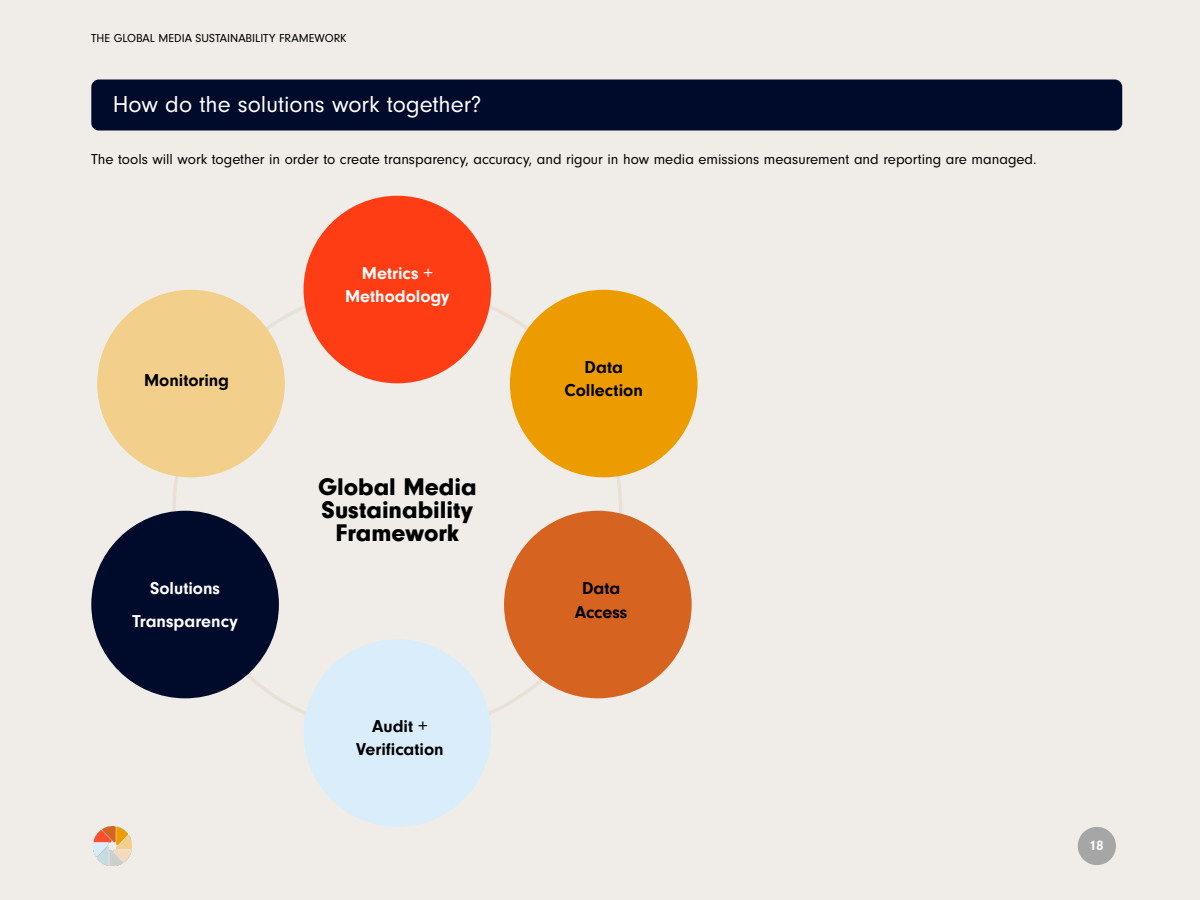
<style>
.page{position:relative;width:1200px;height:900px;background:#f0ede8}
.page>*{position:absolute;margin:0;border:0;box-sizing:border-box;transform-origin:0 0}
.Body{font:900 25.05px/23.2px "Neuzeit Gro";color:#000;text-align:center}
.Body-2{font:24px "Neuzeit Gro";color:#fff}
.Body-3{font:700 17.85px/23.2px "Neuzeit Gro";color:#000;text-align:center}
.Body-4{font:700 17.85px/23.2px "Neuzeit Gro";color:#fff;text-align:center}
.Body-5{font:15px "Neuzeit Gro";color:#000}
.t1{font:700 14.1px "Neuzeit Gro";color:#fff}
.t2{font:12px "Neuzeit Gro";color:#000}
</style>
<div class="page">
<img style="left:94px;top:827px;width:38px;height:38px">
<div style="left:1078px;top:827px;width:38px;height:38px;background:#a6a6a6;border-radius:50%"></div>
<div style="left:91px;top:80px;width:1031px;height:50px;background:#000a2b;border-radius:8px"></div>
<div style="left:304px;top:639px;width:187px;height:188px;background:#d9edfa;border-radius:50%"></div>
<div style="left:304px;top:196px;width:187px;height:187px;background:#ff3d14;border-radius:50%"></div>
<div style="left:510px;top:290px;width:188px;height:187px;background:#ed9c00;border-radius:50%"></div>
<div style="left:97px;top:290px;width:188px;height:187px;background:#f2cf8a;border-radius:50%"></div>
<div style="left:504px;top:511px;width:188px;height:187px;background:#d6631f;border-radius:50%"></div>
<div style="left:91px;top:511px;width:188px;height:187px;background:#000a2b;border-radius:50%"></div>
<p class="t2" style="left:91px;top:32px;width:257px">THE GLOBAL MEDIA SUSTAINABILITY FRAMEWORK</p>
<p class="Body-2" style="left:113px;top:91px;width:370px">How do the solutions work together?</p>
<p class="Body-5" style="left:91px;top:150px;width:947px">The tools will work together in order to create transparency, accuracy, and rigour in how media emissions measurement and reporting are managed.</p>
<p class="Body-3" style="left:144px;top:368px;width:86px">Monitoring</p>
<p class="Body-4" style="left:150px;top:577px;width:71px">Solutions</p>
<p class="Body-4" style="left:132px;top:609px;width:107px">Transparency</p>
<p class="Body-4" style="left:345px;top:262px;width:106px">Metrics +<br>Methodology</p>
<p class="Body" style="left:318px;top:475px;width:160px">Global Media<br>Sustainability<br>Framework</p>
<p class="Body-3" style="left:356px;top:715px;width:89px">Audit +<br>Verification</p>
<p class="Body-3" style="left:565px;top:356px;width:80px">Data<br>Collection</p>
<p class="Body-3" style="left:575px;top:577px;width:54px">Data<br>Access</p>
<p class="t1" style="left:1089px;top:838px;width:16px">18</p>
</div>
